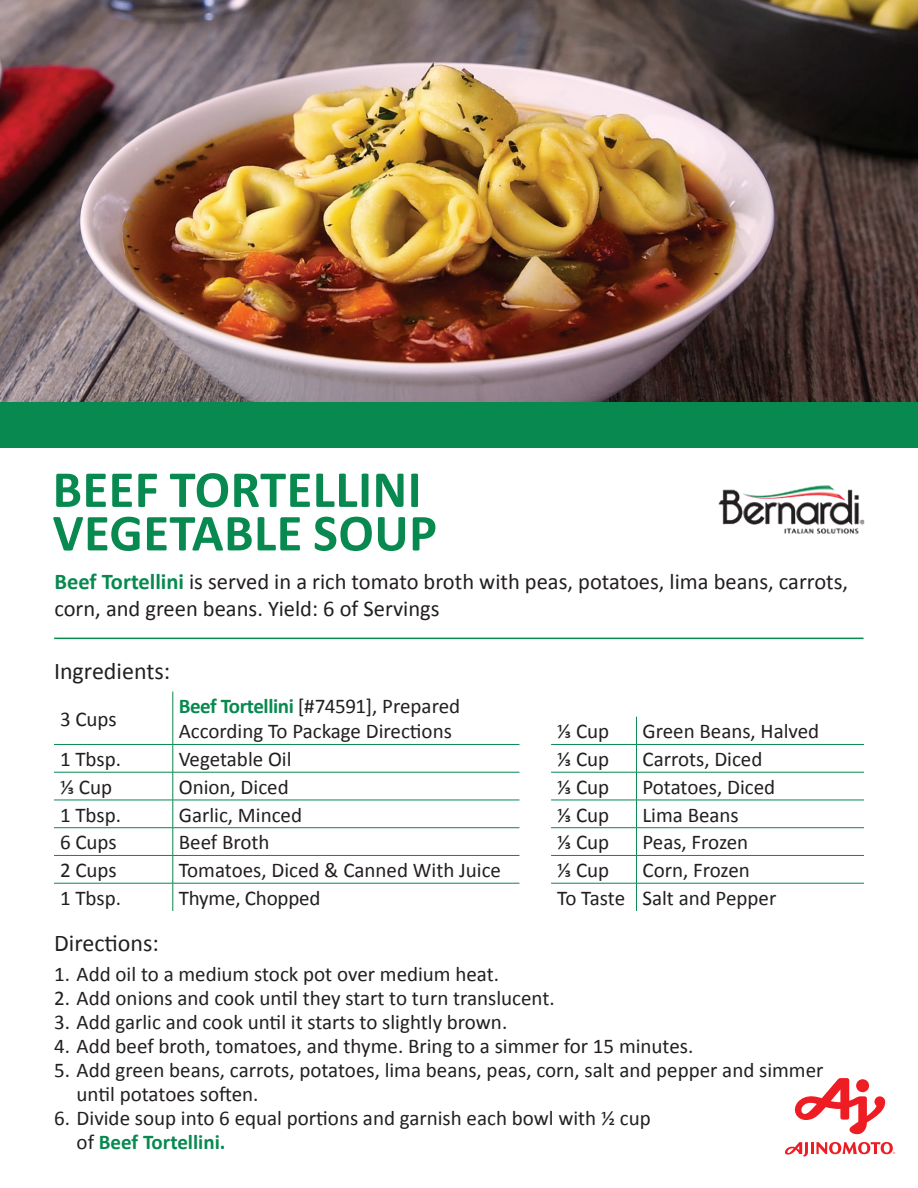
<style>
.page{position:relative;width:918px;height:1188px;background:#fff}
.page>*{position:absolute;margin:0;border:0;box-sizing:border-box;transform-origin:0 0}
.t1{font:700 52.5px/43.5px "Calibri";letter-spacing:.01em;color:#07894f}
.t2{font:24px "Calibri";color:#231f20}
.t3{font:22.5px/27px "Calibri";color:#231f20}
.t4{font:21px/24px "Calibri";color:#231f20}
.s1{font-weight:700;color:#07894f}
</style>
<div class="page">
<img style="left:0;top:0;width:918px;height:402px">
<div style="left:0;top:402px;width:918px;height:46px;background:#07894f"></div>
<hr style="left:173px;top:692px;width:1px;height:52px;background:#07894f">
<hr style="left:54px;top:744px;width:119px;height:1px;background:#07894f">
<hr style="left:54px;top:772px;width:119px;height:1px;background:#07894f">
<hr style="left:173px;top:744px;width:346px;height:1px;background:#07894f">
<hr style="left:173px;top:772px;width:346px;height:1px;background:#07894f">
<hr style="left:54px;top:800px;width:119px;height:1px;background:#07894f">
<hr style="left:54px;top:827px;width:119px;height:1px;background:#07894f">
<hr style="left:54px;top:855px;width:119px;height:1px;background:#07894f">
<hr style="left:54px;top:883px;width:119px;height:1px;background:#07894f">
<svg style="left:173px;top:745px;width:1px;height:166px"></svg>
<hr style="left:173px;top:800px;width:346px;height:1px;background:#07894f">
<hr style="left:173px;top:827px;width:346px;height:1px;background:#07894f">
<hr style="left:173px;top:855px;width:346px;height:1px;background:#07894f">
<hr style="left:173px;top:883px;width:346px;height:1px;background:#07894f">
<hr style="left:551px;top:744px;width:85px;height:1px;background:#07894f">
<hr style="left:551px;top:772px;width:85px;height:1px;background:#07894f">
<hr style="left:636px;top:744px;width:228px;height:1px;background:#07894f">
<hr style="left:636px;top:772px;width:228px;height:1px;background:#07894f">
<hr style="left:551px;top:800px;width:85px;height:1px;background:#07894f">
<hr style="left:551px;top:827px;width:85px;height:1px;background:#07894f">
<hr style="left:551px;top:855px;width:85px;height:1px;background:#07894f">
<hr style="left:551px;top:883px;width:85px;height:1px;background:#07894f">
<svg style="left:636px;top:717px;width:1px;height:194px"></svg>
<hr style="left:636px;top:800px;width:228px;height:1px;background:#07894f">
<hr style="left:636px;top:827px;width:228px;height:1px;background:#07894f">
<hr style="left:636px;top:855px;width:228px;height:1px;background:#07894f">
<hr style="left:636px;top:883px;width:228px;height:1px;background:#07894f">
<hr style="left:54px;top:638px;width:810px;height:1px;background:#07894f">
<img style="left:718px;top:485px;width:147px;height:49px">
<svg style="left:785px;top:1078px;width:111px;height:79px"></svg>
<h1 class="t1" style="left:53px;top:465px;width:386px">BEEF TORTELLINI<br>VEGETABLE SOUP</h1>
<p class="t3" style="left:54px;top:567px;width:795px"><span class="s1">Beef Tortellini</span> is served in a rich tomato broth with peas, potatoes, lima beans, carrots, corn, and green beans. Yield: 6 of Servings</p>
<p class="t2" style="left:54px;top:656px;width:118px">Ingredients:</p>
<p class="t4" style="left:60px;top:706px;width:58px">3 Cups</p>
<p class="t4" style="left:179px;top:693px;width:283px;line-height:25.2px"><span class="s1">Beef Tortellini</span> [#74591], Prepared<br>According To Package Directions</p>
<p class="t4" style="left:60px;top:746px;width:63px">1 Tbsp.</p>
<p class="t4" style="left:179px;top:746px;width:114px">Vegetable Oil</p>
<p class="t4" style="left:60px;top:774px;width:54px">⅓ Cup</p>
<p class="t4" style="left:179px;top:774px;width:111px">Onion, Diced</p>
<p class="t4" style="left:60px;top:802px;width:63px">1 Tbsp.</p>
<p class="t4" style="left:179px;top:802px;width:125px">Garlic, Minced</p>
<p class="t4" style="left:60px;top:829px;width:58px">6 Cups</p>
<p class="t4" style="left:179px;top:829px;width:92px">Beef Broth</p>
<p class="t4" style="left:60px;top:857px;width:58px">2 Cups</p>
<p class="t4" style="left:179px;top:857px;width:324px">Tomatoes, Diced &amp; Canned With Juice</p>
<p class="t4" style="left:60px;top:885px;width:63px">1 Tbsp.</p>
<p class="t4" style="left:179px;top:885px;width:143px">Thyme, Chopped</p>
<p class="t4" style="left:557px;top:719px;width:54px">⅓ Cup</p>
<p class="t4" style="left:642px;top:719px;width:178px">Green Beans, Halved</p>
<p class="t4" style="left:557px;top:746px;width:54px">⅓ Cup</p>
<p class="t4" style="left:642px;top:746px;width:121px">Carrots, Diced</p>
<p class="t4" style="left:557px;top:774px;width:54px">⅓ Cup</p>
<p class="t4" style="left:642px;top:774px;width:134px">Potatoes, Diced</p>
<p class="t4" style="left:557px;top:802px;width:54px">⅓ Cup</p>
<p class="t4" style="left:642px;top:802px;width:98px">Lima Beans</p>
<p class="t4" style="left:557px;top:829px;width:54px">⅓ Cup</p>
<p class="t4" style="left:642px;top:829px;width:107px">Peas, Frozen</p>
<p class="t4" style="left:557px;top:857px;width:54px">⅓ Cup</p>
<p class="t4" style="left:557px;top:855px;width:221px;line-height:27.8px;text-indent:85px">Corn, Frozen<br>To Taste Salt and Pepper</p>
<p class="t2" style="left:54px;top:928px;width:106px">Directions:</p>
<p class="t4" style="left:54px;top:961px;width:447px">1. Add oil to a medium stock pot over medium heat.</p>
<p class="t4" style="left:54px;top:985px;width:502px">2. Add onions and cook until they start to turn translucent.</p>
<p class="t4" style="left:54px;top:1009px;width:455px">3. Add garlic and cook until it starts to slightly brown.</p>
<p class="t4" style="left:54px;top:1033px;width:641px">4. Add beef broth, tomatoes, and thyme. Bring to a simmer for 15 minutes.</p>
<p class="t4" style="left:77px;top:1057px;width:748px;text-indent:-22px">5. Add green beans, carrots, potatoes, lima beans, peas, corn, salt and pepper and simmer until potatoes soften.</p>
<p class="t4" style="left:77px;top:1105px;width:576px;text-indent:-22px">6. Divide soup into 6 equal portions and garnish each bowl with ½ cup of <span class="s1">Beef Tortellini.</span></p>
</div>
